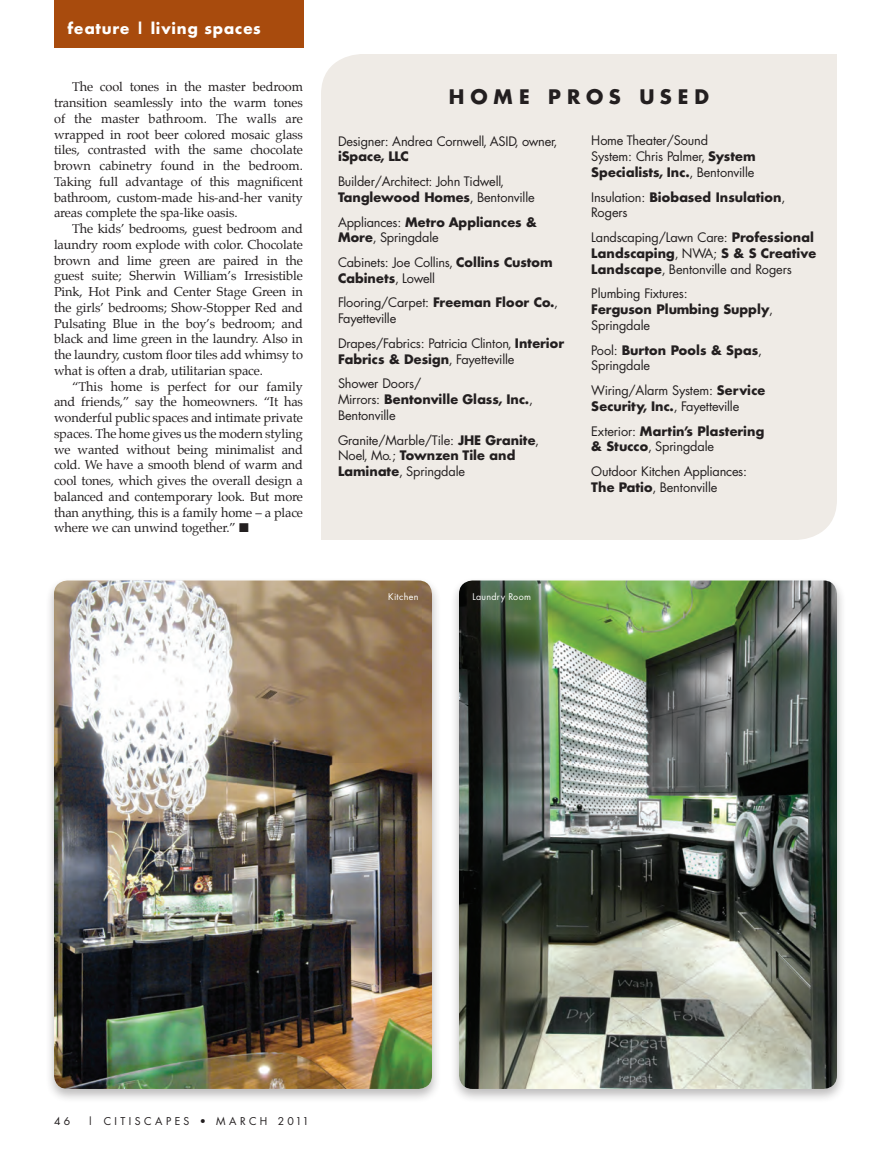
<style>
.page{position:relative;width:891px;height:1161px;background:#fff}
.page>*{position:absolute;margin:0;border:0;box-sizing:border-box;transform-origin:0 0}
.t1{font:700 19.5px "Futura";letter-spacing:.305em;color:#231f20}
.t2{font:700 15px "Futura";letter-spacing:.055em;color:#fff}
.t3{font:12.75px/15.8px "Palatino";letter-spacing:-.01em;color:#231f20;text-align:justify}
.t4{font:12.75px/15.8px "Futura";letter-spacing:-.015em;color:#231f20}
.t5{font:700 12.75px/15.8px "Futura";color:#231f20}
.t6{font:10.5px "Futura";letter-spacing:.325em;color:#231f20}
.t7{font:9px "Futura";letter-spacing:.03em;color:#fff}
.s1{font-weight:700}
.s2{font-weight:400}
</style>
<div class="page">
<div style="left:321px;top:54px;width:516px;height:486px;background:#efebe6;border-radius:40px"></div>
<div style="left:321px;top:472px;width:216px;height:68px;background:#efebe6"></div>
<div style="left:601px;top:54px;width:236px;height:77px;background:#efebe6"></div>
<div style="left:450px;top:577px;width:396px;height:526px;background:#231f20;opacity:.3"></div>
<img style="left:459px;top:580px;width:378px;height:509px">
<div style="left:45px;top:577px;width:396px;height:526px;background:#231f20;opacity:.3"></div>
<img style="left:54px;top:580px;width:378px;height:509px">
<div style="left:54px;top:0;width:249px;height:47px;background:#a84b0d"></div>
<p class="t2" style="left:68px;top:18px;width:195px">feature | living spaces</p>
<p class="t3" style="left:54px;top:79px;width:251px;text-indent:18px">The cool tones in the master bedroom transition seamlessly into the warm tones of the master bathroom. The walls are wrapped in root beer colored mosaic glass tiles, contrasted with the same chocolate brown cabinetry found in the bedroom.<br>Taking full advantage of this magnificent bathroom, custom-made his-and-her vanity areas complete the spa-like oasis.</p>
<p class="t3" style="left:54px;top:221px;width:250px;text-indent:18px">The kids’ bedrooms, guest bedroom and laundry room explode with color. Chocolate brown and lime green are paired in the guest suite; Sherwin William’s Irresistible Pink, Hot Pink and Center Stage Green in the girls’ bedrooms; Show-Stopper Red and Pulsating Blue in the boy’s bedroom; and black and lime green in the laundry. Also in the laundry, custom floor tiles add whimsy to what is often a drab, utilitarian space.</p>
<p class="t3" style="left:54px;top:378px;width:251px;text-indent:18px">“This home is perfect for our family and friends,” say the homeowners. “It has wonderful public spaces and intimate private spaces. The home gives us the modern styling we wanted without being minimalist and cold. We have a smooth blend of warm and cool tones, which gives the overall design a balanced and contemporary look. But more than anything, this is a family home – a place where we can unwind together.” ■</p>
<h1 class="t1" style="left:449px;top:83px;width:262px">HOME PROS USED</h1>
<p class="t4" style="left:338px;top:133px;width:221px">Designer: Andrea Cornwell, ASID, owner,</p>
<p class="t5" style="left:338px;top:148px;width:72px">iSpace, LLC</p>
<p class="t4" style="left:338px;top:173px;width:198px">Builder/Architect: John Tidwell,<br><span class="s1">Tanglewood Homes</span>, Bentonville</p>
<p class="t4" style="left:338px;top:214px;width:200px">Appliances: <span class="s1">Metro Appliances &amp;<br>More</span>, Springdale</p>
<p class="t4" style="left:338px;top:254px;width:216px">Cabinets: Joe Collins, <span class="s1">Collins Custom<br>Cabinets</span>, Lowell</p>
<p class="t4" style="left:338px;top:295px;width:222px">Flooring/Carpet: <span class="s1">Freeman Floor Co.</span>,<br>Fayetteville</p>
<p class="t4" style="left:338px;top:335px;width:228px">Drapes/Fabrics: Patricia Clinton, <span class="s1">Interior<br>Fabrics &amp; Design</span>, Fayetteville</p>
<p class="t4" style="left:338px;top:376px;width:196px">Shower Doors/<br>Mirrors: <span class="s1">Bentonville Glass, Inc.</span>,<br>Bentonville</p>
<p class="t4" style="left:338px;top:432px;width:203px">Granite/Marble/Tile: <span class="s1">JHE Granite</span>,<br>Noel, Mo.; <span class="s1">Townzen Tile and<br>Laminate</span>, Springdale</p>
<p class="t4" style="left:591px;top:133px;width:166px">Home Theater/Sound<br>System: Chris Palmer, <span class="s1">System<br>Specialists, Inc.</span>, Bentonville</p>
<p class="t4" style="left:591px;top:189px;width:195px">Insulation: <span class="s1">Biobased Insulation</span>,<br>Rogers</p>
<p class="t4" style="left:591px;top:229px;width:226px">Landscaping/Lawn Care: <span class="s1">Professional<br>Landscaping</span>, NWA; <span class="s1">S &amp; S Creative<br>Landscape</span>, Bentonville and Rogers</p>
<p class="t4" style="left:591px;top:286px;width:183px">Plumbing Fixtures:<br><span class="s1">Ferguson Plumbing Supply</span>,<br>Springdale</p>
<p class="t4" style="left:591px;top:342px;width:172px">Pool: <span class="s1">Burton Pools &amp; Spas</span>,<br>Springdale</p>
<p class="t4" style="left:591px;top:382px;width:175px">Wiring/Alarm System: <span class="s1">Service<br>Security, Inc.</span>, Fayetteville</p>
<p class="t5" style="left:591px;top:423px;width:175px"><span class="s2">Exterior:</span> Martin’s Plastering &amp; Stucco<span class="s2">, Springdale</span></p>
<p class="t4" style="left:591px;top:463px;width:157px">Outdoor Kitchen Appliances:<br><span class="s1">The Patio</span>, Bentonville</p>
<p class="t7" style="left:388px;top:591px;width:32px">Kitchen</p>
<p class="t7" style="left:473px;top:591px;width:60px">Laundry Room</p>
<p class="t6" style="left:54px;top:1114px;width:18px">4 6</p>
<p class="t6" style="left:87px;top:1114px;width:223px">| CITISCAPES • MARCH 2011</p>
</div>
